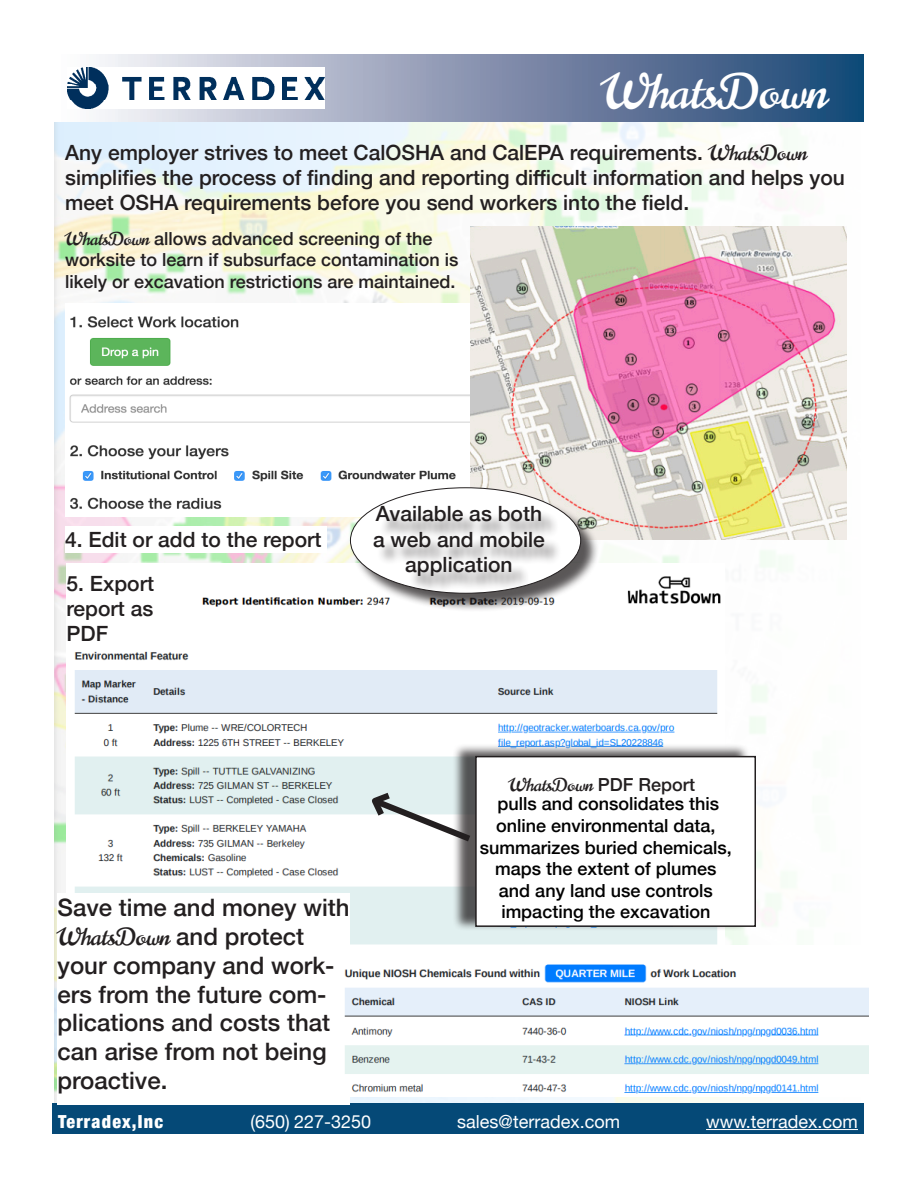
<style>
.page{position:relative;width:918px;height:1188px;background:#fff}
.page>*{position:absolute;margin:0;border:0;box-sizing:border-box;transform-origin:0 0}
.t1{font:48px "Norican";color:#fff}
.t2{font:500 24px/28.8px "Helvetica Neue";color:#231f20}
.t3{font:500 21px/25.2px "Helvetica Neue";color:#231f20}
.t4{font:500 18px/21.6px "Helvetica Neue";color:#000;text-align:center}
.t5{font:500 18px/21.6px "Helvetica Neue";color:#231f20}
.t6{font:18px "Helvetica Neue";color:#fff}
.t7{font:18px "Norican";color:#231f20}
.t8{font:900 condensed 18px "Helvetica Neue";letter-spacing:.07em;color:#fff}
.s1{font-family:"Norican";font-weight:400}
.s2{font-family:"Helvetica Neue";font-weight:500}
</style>
<div class="page">
<img style="left:54px;top:122px;width:810px;height:982px">
<img style="left:65px;top:303px;width:405px;height:214px">
<div style="left:54px;top:54px;width:810px;height:68px;background:linear-gradient(to right,#fffafc,#193f71)"></div>
<img style="left:67px;top:67px;width:258px;height:42px">
<div style="left:52px;top:1104px;width:812px;height:30px;background:#054977"></div>
<hr style="left:706px;top:1129px;width:152px;height:1px;background:#fff">
<img style="left:67px;top:563px;width:658px;height:383px">
<div style="left:65px;top:526px;width:262px;height:28px;background:#fff"></div>
<div style="left:67px;top:571px;width:107px;height:79px;background:#fff"></div>
<div style="left:58px;top:893px;width:292px;height:211px;background:#fff"></div>
<img style="left:470px;top:226px;width:376px;height:314px">
<div style="left:453px;top:744px;width:297px;height:187px;background:#231f20;opacity:.75"></div>
<div style="left:476px;top:757px;width:279px;height:169px;background:#fff"></div>
<div style="left:475px;top:756px;width:281px;height:171px;border:2px solid #231f20"></div>
<img style="left:344px;top:946px;width:525px;height:150px">
<div style="left:353px;top:490px;width:247px;height:122px;background:#231f20;opacity:.75"></div>
<div style="left:350px;top:488px;width:231px;height:105px;background:#fff;border-radius:50%"></div>
<div style="left:377px;top:509px;width:185px;height:85px;background:#231f20;opacity:.5"></div>
<svg style="left:367px;top:788px;width:110px;height:58px"></svg>
<p class="t1" style="left:602px;top:59px;width:226px">WhatsDown</p>
<p class="t3" style="left:65px;top:138px;width:781px">Any employer strives to meet CalOSHA and CalEPA requirements. <span class="s1">WhatsDown </span>simplifies the process of finding and reporting difficult information and helps you meet OSHA requirements before you send workers into the field.</p>
<p class="t5" style="left:65px;top:226px;width:395px"><span class="s1">WhatsDown</span> allows advanced screening of the worksite to learn if subsurface contamination is likely or excavation restrictions are maintained.</p>
<p class="t3" style="left:65px;top:525px;width:258px">4. Edit or add to the report</p>
<p class="t3" style="left:67px;top:569px;width:89px;text-align:justify">5. Export report as PDF</p>
<p class="t3" style="left:373px;top:500px;width:173px;text-align:center">Available as both a web and mobile application</p>
<p class="t2" style="left:58px;top:891px;width:294px">Save time and money with<br><span class="s1">WhatsDown</span> and protect your company and work&shy;ers from the future com&shy;plications and costs that can arise from not being proactive.</p>
<p class="t7" style="left:509px;top:772px;width:188px">WhatsDown <span class="s2">PDF Report</span></p>
<p class="t4" style="left:480px;top:792px;width:254px">pulls and consolidates this online environmental data, summarizes buried chemicals, maps the extent of plumes and any land use controls impacting the excavation</p>
<p class="t8" style="left:58px;top:1107px;width:106px">Terradex,Inc</p>
<p class="t6" style="left:250px;top:1108px;width:122px">(650) 227-3250</p>
<p class="t6" style="left:457px;top:1108px;width:164px">sales@terradex.com</p>
<p class="t6" style="left:706px;top:1108px;width:153px">www.terradex.com</p>
</div>
